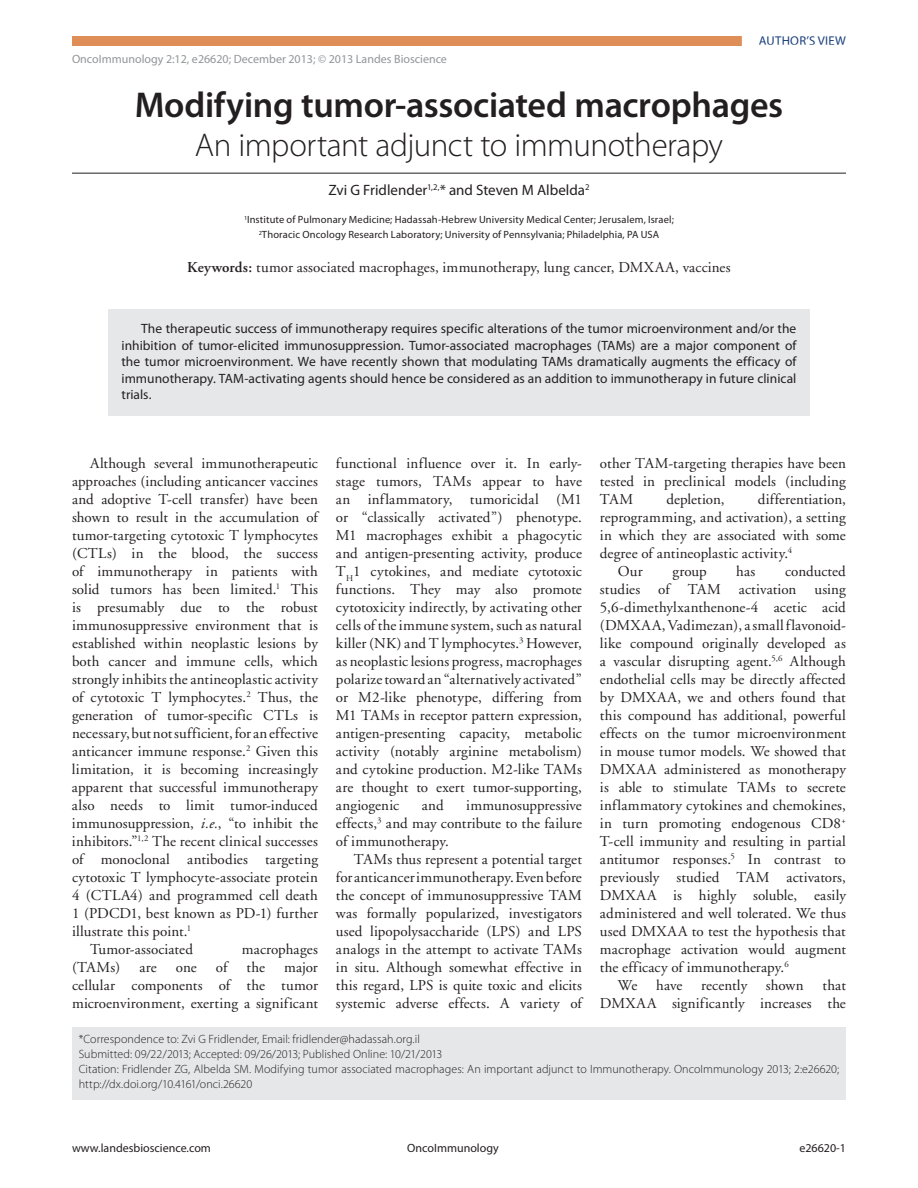
<style>
.page{position:relative;width:918px;height:1188px;background:#fff}
.page>*{position:absolute;margin:0;border:0;box-sizing:border-box;transform-origin:0 0}
.t1{font:600 36px "Myriad Pro";letter-spacing:-.01em;color:#231f20}
.t2{font:300 33px "Myriad Pro";letter-spacing:-.02em;color:#231f20}
.t3{font:15px/18px "Adobe Garamond";letter-spacing:.01em;color:#231f20;text-align:justify}
.t4{font:15px "Myriad Pro";color:#231f20}
.t5{font:13.5px/16.5px "Myriad Pro";color:#231f20;text-align:justify}
.t6{font:12.75px "Myriad Pro";letter-spacing:.025em;color:#193f7c}
.t7{font:300 12px/15px "Myriad Pro";letter-spacing:.005em;color:#231f20}
.t8{font:12px "Myriad Pro";color:#939598}
.t9{font:12px "Myriad Pro";color:#231f20}
.t10{font:10.5px/15px "Myriad Pro";letter-spacing:.01em;color:#231f20}
.s1{font-weight:600}
.s2{font-style:italic}
</style>
<div class="page">
<div style="left:72px;top:36px;width:774px;height:10px;background:#df8e57"></div>
<svg style="left:741px;top:36px;width:105px;height:10px"></svg>
<div style="left:72px;top:1027px;width:774px;height:73px;background:#e6e7e9"></div>
<hr style="left:72px;top:173px;width:774px;height:1px;background:#231f20">
<div style="left:108px;top:309px;width:702px;height:107px;background:#e6e7e9"></div>
<p class="t8" style="left:72px;top:52px;width:376px">OncoImmunology 2:12, e26620; December 2013; © 2013 Landes Bioscience</p>
<p class="t6" style="left:759px;top:33px;width:88px">Author’s View</p>
<h1 class="t1" style="left:135px;top:82px;width:650px">Modifying tumor-associated macrophages</h1>
<h2 class="t2" style="left:195px;top:125px;width:530px">An important adjunct to immunotherapy</h2>
<p class="t4" style="left:328px;top:180px;width:263px">Zvi G Fridlender<sup>1,2,</sup>* and Steven M Albelda<sup>2</sup></p>
<p class="t10" style="left:259px;top:212px;width:417px;text-indent:-15px"><sup>1</sup>Institute of Pulmonary Medicine; Hadassah-Hebrew University Medical Center; Jerusalem, Israel;<br><sup>2</sup>Thoracic Oncology Research Laboratory; University of Pennsylvania; Philadelphia, PA USA</p>
<p class="t3" style="left:187px;top:259px;width:545px"><span class="s1">Keywords:</span> tumor associated macrophages, immunotherapy, lung cancer, DMXAA, vaccines</p>
<p class="t5" style="left:122px;top:320px;width:676px;text-indent:19px">The therapeutic success of immunotherapy requires specific alterations of the tumor microenvironment and/or the inhibition of tumor-elicited immunosuppression. Tumor-associated macrophages (TAMs) are a major component of the tumor microenvironment. We have recently shown that modulating TAMs dramatically augments the efficacy of immunotherapy. TAM-activating agents should hence be considered as an addition to immunotherapy in future clinical trials.</p>
<p class="t3" style="left:336px;top:455px;width:248px">functional influence over it. In early&shy;stage tumors, TAMs appear to have an inflammatory, tumoricidal (M1 or “classically activated”) phenotype.<br>M1 macrophages exhibit a phagocytic and antigen-presenting activity, produce T<sub>H</sub>1 cytokines, and mediate cytotoxic functions. They may also promote cytotoxicity indirectly, by activating other cells of the immune system, such as natural killer (NK) and T lymphocytes.<sup>3</sup> However, as neoplastic lesions progress, macrophages polarize toward an “alternatively activated” or M2-like phenotype, differing from M1 TAMs in receptor pattern expression, antigen-presenting capacity, metabolic activity (notably arginine metabolism) and cytokine production. M2-like TAMs are thought to exert tumor-supporting, angiogenic</p>
<p class="t3" style="left:600px;top:455px;width:247px">other TAM-targeting therapies have been tested in preclinical models (including TAM</p>
<p class="t3" style="left:90px;top:455px;width:229px">Although several immunotherapeutic</p>
<p class="t3" style="left:72px;top:473px;width:247px">approaches (including anticancer vaccines</p>
<p class="t3" style="left:72px;top:491px;width:248px">and adoptive T-cell transfer) have been</p>
<p class="t3" style="left:72px;top:509px;width:247px">shown to result in the accumulation of</p>
<p class="t3" style="left:72px;top:527px;width:247px">tumor-targeting cytotoxic T lymphocytes</p>
<p class="t3" style="left:72px;top:545px;width:248px">(CTLs) in the blood, the success</p>
<p class="t3" style="left:72px;top:563px;width:247px">of immunotherapy in patients with</p>
<p class="t3" style="left:72px;top:581px;width:247px">solid tumors has been limited.<sup>1</sup> This</p>
<p class="t3" style="left:72px;top:599px;width:247px">is presumably due to the robust</p>
<p class="t3" style="left:72px;top:617px;width:247px">immunosuppressive environment that is</p>
<p class="t3" style="left:72px;top:635px;width:247px">established within neoplastic lesions by</p>
<p class="t3" style="left:72px;top:653px;width:247px">both cancer and immune cells, which</p>
<p class="t3" style="left:72px;top:671px;width:247px">strongly inhibits the antineoplastic activity</p>
<p class="t3" style="left:72px;top:689px;width:247px">of cytotoxic T lymphocytes.<sup>2</sup> Thus, the</p>
<p class="t3" style="left:72px;top:707px;width:247px">generation of tumor-specific CTLs is</p>
<p class="t3" style="left:72px;top:725px;width:247px">necessary, but not sufficient, for an effective</p>
<p class="t3" style="left:72px;top:743px;width:247px">anticancer immune response.<sup>2</sup> Given this</p>
<p class="t3" style="left:72px;top:761px;width:247px">limitation, it is becoming increasingly</p>
<p class="t3" style="left:72px;top:779px;width:247px">apparent that successful immunotherapy</p>
<p class="t3" style="left:72px;top:797px;width:247px">also needs to limit tumor-induced</p>
<p class="t3" style="left:72px;top:815px;width:247px">immunosuppression, <span class="s2">i.e.</span>, “to inhibit the</p>
<p class="t3" style="left:72px;top:833px;width:247px">inhibitors.”<sup>1,2</sup> The recent clinical successes</p>
<p class="t3" style="left:72px;top:851px;width:248px">of monoclonal antibodies targeting</p>
<p class="t3" style="left:72px;top:869px;width:247px">cytotoxic T lymphocyte-associate protein</p>
<p class="t3" style="left:72px;top:887px;width:247px">4 (CTLA4) and programmed cell death</p>
<p class="t3" style="left:72px;top:905px;width:248px">1 (PDCD1, best known as PD-1) further</p>
<p class="t3" style="left:72px;top:923px;width:121px">illustrate this point.<sup>1</sup></p>
<p class="t3" style="left:90px;top:941px;width:104px">Tumor-associated</p>
<p class="t3" style="left:242px;top:941px;width:78px">macrophages</p>
<p class="t3" style="left:72px;top:959px;width:50px">(TAMs)</p>
<p class="t3" style="left:139px;top:959px;width:19px">are</p>
<p class="t3" style="left:176px;top:959px;width:22px">one</p>
<p class="t3" style="left:216px;top:959px;width:13px">of</p>
<p class="t3" style="left:247px;top:959px;width:20px">the</p>
<p class="t3" style="left:666px;top:491px;width:60px">depletion,</p>
<p class="t3" style="left:758px;top:491px;width:90px">differentiation,</p>
<p class="t3" style="left:600px;top:509px;width:247px">reprogramming, and activation), a setting</p>
<p class="t3" style="left:600px;top:527px;width:247px">in which they are associated with some</p>
<p class="t3" style="left:600px;top:545px;width:194px">degree of antineoplastic activity.<sup>4</sup></p>
<p class="t3" style="left:618px;top:563px;width:26px">Our</p>
<p class="t3" style="left:672px;top:563px;width:36px">group</p>
<p class="t3" style="left:736px;top:563px;width:21px">has</p>
<p class="t3" style="left:600px;top:563px;width:248px;text-indent:185px">conducted studies of TAM activation using 5,6-dimethylxanthenone-4 acetic acid (DMXAA, Vadimezan), a small flavonoid&shy;like compound originally developed as a vascular disrupting agent.<sup>5,6</sup> Although endothelial cells may be directly affected by DMXAA, we and others found that this compound has additional, powerful effects on the tumor microenvironment in mouse tumor models. We showed that DMXAA administered as monotherapy is able to stimulate TAMs to secrete inflammatory cytokines and chemokines, in turn promoting endogenous CD8<sup>+ </sup>T-cell immunity and resulting in partial antitumor responses.<sup>5</sup> In contrast to previously studied TAM activators, DMXAA is highly soluble, easily administered and well tolerated. We thus used DMXAA to test the hypothesis that macrophage activation would augment the efficacy of immunotherapy.<sup>6</sup></p>
<p class="t3" style="left:600px;top:977px;width:247px;text-align:right">We have recently shown that<br>DMXAA significantly increases the</p>
<p class="t7" style="left:79px;top:1031px;width:762px">*Correspondence to: Zvi G Fridlender, Email: fridlender@hadassah.org.il<br>Submitted: 09/22/2013; Accepted: 09/26/2013; Published Online: 10/21/2013<br>Citation: Fridlender ZG, Albelda SM. Modifying tumor associated macrophages: An important adjunct to Immunotherapy. OncoImmunology 2013; 2:e26620; http://dx.doi.org/10.4161/onci.26620</p>
<p class="t3" style="left:422px;top:797px;width:23px">and</p>
<p class="t3" style="left:336px;top:797px;width:247px;text-indent:130px">immunosuppressive effects,<sup>3</sup> and may contribute to the failure of immunotherapy.</p>
<p class="t3" style="left:336px;top:851px;width:248px;text-indent:18px">TAMs thus represent a potential target for anticancer immunotherapy. Even before the concept of immunosuppressive TAM was formally popularized, investigators used lipopolysaccharide (LPS) and LPS analogs in the attempt to activate TAMs in situ. Although somewhat effective in this regard, LPS is quite toxic and elicits systemic adverse effects. A variety of</p>
<p class="t3" style="left:72px;top:959px;width:247px;text-indent:212px">major cellular components of the tumor microenvironment, exerting a significant</p>
<p class="t9" style="left:72px;top:1141px;width:140px">www.landesbioscience.com</p>
<p class="t9" style="left:407px;top:1141px;width:93px">OncoImmunology</p>
<p class="t9" style="left:799px;top:1141px;width:48px">e26620-1</p>
</div>
